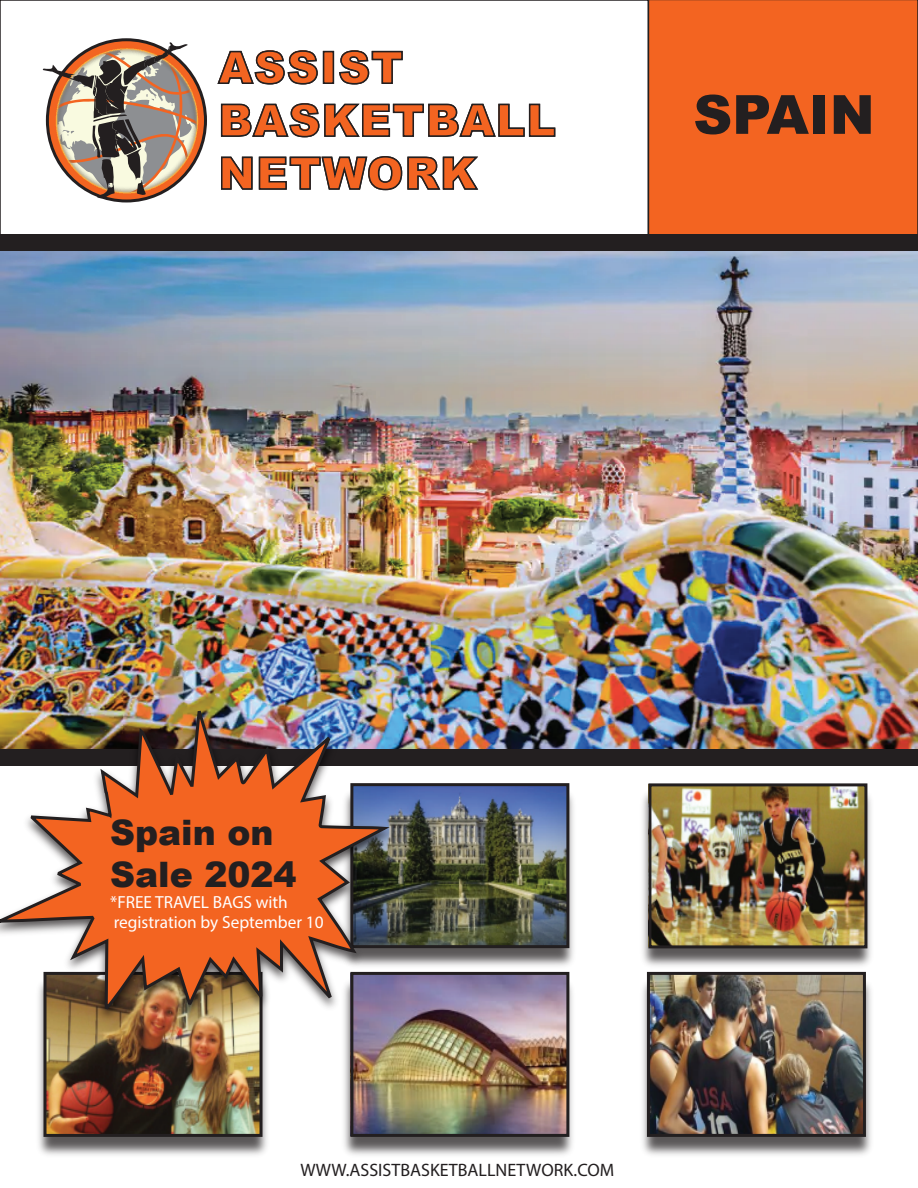
<style>
.page{position:relative;width:918px;height:1188px;background:#fff}
.page>*{position:absolute;margin:0;border:0;box-sizing:border-box;transform-origin:0 0}
.t1{font:900 54px "Arial";color:#231f20}
.t2{font:900 44.1px/52.8px "Arial";letter-spacing:.03em;color:#f36421}
.t3{font:900 35.1px/42.2px "Arial";color:#231f20}
.t4{font:18px "Myriad Pro";color:#231f20}
.t5{font:17.55px/20.5px "Myriad Pro";color:#fff}
</style>
<div class="page">
<div style="left:648px;top:0;width:270px;height:268px;background:#f36421"></div>
<img style="left:0;top:250px;width:917px;height:500px">
<div style="left:0;top:234px;width:918px;height:16px;background:#231f20"></div>
<div style="left:0;top:750px;width:918px;height:16px;background:#231f20"></div>
<img style="left:642px;top:787px;width:229px;height:185px">
<img style="left:652px;top:787px;width:211px;height:157px">
<img style="left:38px;top:1026px;width:229px;height:129px">
<img style="left:48px;top:1026px;width:211px;height:107px">
<img style="left:401px;top:787px;width:173px;height:185px">
<img style="left:401px;top:787px;width:164px;height:157px">
<img style="left:642px;top:975px;width:229px;height:180px">
<img style="left:651px;top:976px;width:211px;height:157px">
<img style="left:344px;top:975px;width:229px;height:180px">
<img style="left:354px;top:976px;width:211px;height:157px">
<div style="left:350px;top:972px;width:219px;height:165px;border:3px solid #231f20"></div>
<div style="left:44px;top:972px;width:219px;height:165px;border:3px solid #231f20"></div>
<div style="left:648px;top:783px;width:219px;height:165px;border:3px solid #231f20"></div>
<div style="left:350px;top:783px;width:219px;height:165px;border:3px solid #231f20"></div>
<div style="left:647px;top:972px;width:219px;height:165px;border:3px solid #231f20"></div>
<svg style="left:217px;top:50px;width:101px;height:35px"></svg>
<div style="left:323px;top:51px;width:11px;height:33px;border:2px solid #231f20"></div>
<svg style="left:339px;top:50px;width:64px;height:35px"></svg>
<svg style="left:220px;top:103px;width:336px;height:35px"></svg>
<svg style="left:221px;top:156px;width:258px;height:35px"></svg>
<svg style="left:43px;top:40px;width:163px;height:161px"></svg>
<img style="left:0;top:705px;width:401px;height:321px">
<img style="left:0;top:709px;width:395px;height:302px">
<h2 class="t2" style="left:218px;top:40px;width:339px">ASSIST<br>BASKETBALL<br>NETWORK</h2>
<h1 class="t1" style="left:693px;top:75px;width:183px">SPAIN</h1>
<h3 class="t3" style="left:110px;top:810px;width:188px">Spain on<br>Sale 2024</h3>
<p class="t5" style="left:110px;top:891px;width:215px">*FREE TRAVEL BAGS with registration by September 10</p>
<p class="t4" style="left:300px;top:1159px;width:315px">WWW.ASSISTBASKETBALLNETWORK.COM</p>
</div>
